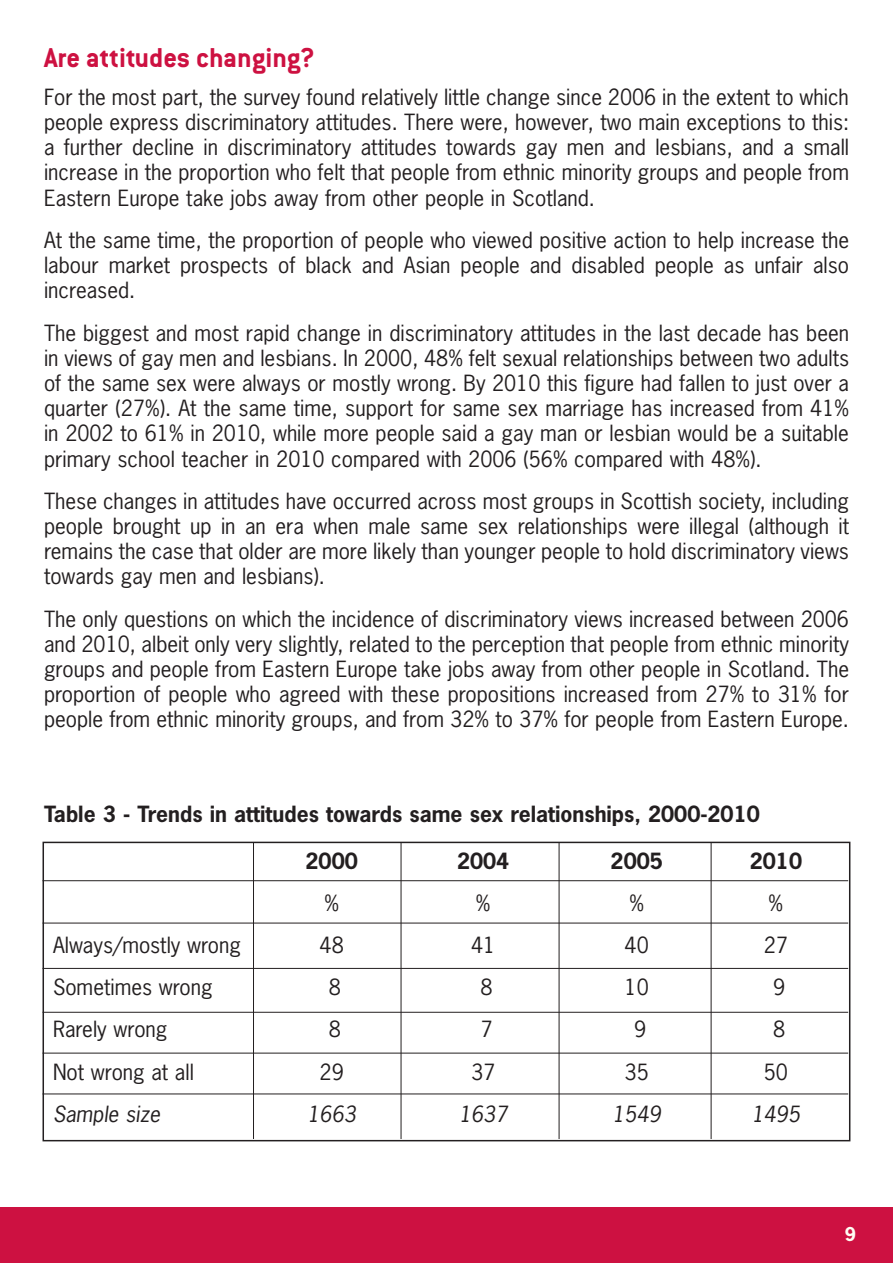
<style>
.page{position:relative;width:893px;height:1263px;background:#fff}
.page>*{position:absolute;margin:0;border:0;box-sizing:border-box;transform-origin:0 0}
.t1{font:700 30px "Conduit OSITC";color:#cd1141}
.t2{font:21px/25.2px "News Gothic";color:#231f20;text-align:justify}
.t3{font:700 21px "News Gothic";color:#231f20}
.t4{font:italic 21px "News Gothic";color:#231f20}
.t5{font:700 18px "News Gothic";color:#fffef4}
</style>
<div class="page">
<div style="left:0;top:1208px;width:893px;height:55px;background:#cd1141"></div>
<div style="left:43px;top:842px;width:807px;height:299px;border:2px solid #231f20"></div>
<hr style="left:43px;top:880px;width:805px;height:1px;background:#231f20">
<hr style="left:43px;top:923px;width:805px;height:1px;background:#231f20">
<hr style="left:43px;top:968px;width:805px;height:1px;background:#231f20">
<hr style="left:43px;top:1012px;width:805px;height:1px;background:#231f20">
<hr style="left:43px;top:1053px;width:805px;height:1px;background:#231f20">
<hr style="left:43px;top:1093px;width:805px;height:1px;background:#231f20">
<hr style="left:711px;top:842px;width:1px;height:297px;background:#231f20">
<hr style="left:559px;top:842px;width:1px;height:297px;background:#231f20">
<hr style="left:401px;top:842px;width:1px;height:297px;background:#231f20">
<hr style="left:253px;top:842px;width:1px;height:297px;background:#231f20">
<h1 class="t1" style="left:44px;top:48px;width:272px">Are attitudes changing?</h1>
<p class="t2" style="left:44px;top:85px;width:807px">For the most part, the survey found relatively little change since 2006 in the extent to which people express discriminatory attitudes. There were, however, two main exceptions to this: a further decline in discriminatory attitudes towards gay men and lesbians, and a small increase in the proportion who felt that people from ethnic minority groups and people from Eastern Europe take jobs away from other people in Scotland.</p>
<p class="t2" style="left:44px;top:228px;width:807px">At the same time, the proportion of people who viewed positive action to help increase the labour market prospects of black and Asian people and disabled people as unfair also increased.</p>
<p class="t2" style="left:44px;top:321px;width:807px">The biggest and most rapid change in discriminatory attitudes in the last decade has been in views of gay men and lesbians. In 2000, 48% felt sexual relationships between two adults of the same sex were always or mostly wrong. By 2010 this figure had fallen to just over a quarter (27%). At the same time, support for same sex marriage has increased from 41% in 2002 to 61% in 2010, while more people said a gay man or lesbian would be a suitable primary school teacher in 2010 compared with 2006 (56% compared with 48%).</p>
<p class="t2" style="left:44px;top:489px;width:807px">These changes in attitudes have occurred across most groups in Scottish society, including people brought up in an era when male same sex relationships were illegal (although it remains the case that older are more likely than younger people to hold discriminatory views towards gay men and lesbians).</p>
<p class="t2" style="left:44px;top:607px;width:807px">The only questions on which the incidence of discriminatory views increased between 2006 and 2010, albeit only very slightly, related to the perception that people from ethnic minority groups and people from Eastern Europe take jobs away from other people in Scotland. The proportion of people who agreed with these propositions increased from 27% to 31% for people from ethnic minority groups, and from 32% to 37% for people from Eastern Europe.</p>
<p class="t3" style="left:44px;top:802px;width:717px">Table 3 - Trends in attitudes towards same sex relationships, 2000-2010</p>
<p class="t3" style="left:306px;top:849px;width:54px">2000</p>
<p class="t3" style="left:457px;top:849px;width:54px">2004</p>
<p class="t3" style="left:611px;top:849px;width:54px">2005</p>
<p class="t3" style="left:750px;top:849px;width:54px">2010</p>
<p class="t2" style="left:324px;top:891px;width:16px">%</p>
<p class="t2" style="left:476px;top:891px;width:16px">%</p>
<p class="t2" style="left:629px;top:891px;width:16px">%</p>
<p class="t2" style="left:769px;top:891px;width:16px">%</p>
<p class="t2" style="left:53px;top:933px;width:190px">Always/mostly wrong</p>
<p class="t2" style="left:320px;top:933px;width:26px">48</p>
<p class="t2" style="left:471px;top:933px;width:26px">41</p>
<p class="t2" style="left:625px;top:933px;width:26px">40</p>
<p class="t2" style="left:764px;top:933px;width:26px">27</p>
<p class="t2" style="left:53px;top:975px;width:161px">Sometimes wrong</p>
<p class="t2" style="left:329px;top:975px;width:14px">8</p>
<p class="t2" style="left:480px;top:975px;width:14px">8</p>
<p class="t2" style="left:625px;top:975px;width:26px">10</p>
<p class="t2" style="left:773px;top:975px;width:14px">9</p>
<p class="t2" style="left:53px;top:1017px;width:116px">Rarely wrong</p>
<p class="t2" style="left:329px;top:1017px;width:14px">8</p>
<p class="t2" style="left:480px;top:1017px;width:14px">7</p>
<p class="t2" style="left:634px;top:1017px;width:14px">9</p>
<p class="t2" style="left:773px;top:1017px;width:14px">8</p>
<p class="t2" style="left:53px;top:1060px;width:142px">Not wrong at all</p>
<p class="t2" style="left:320px;top:1060px;width:26px">29</p>
<p class="t2" style="left:471px;top:1060px;width:26px">37</p>
<p class="t2" style="left:625px;top:1060px;width:26px">35</p>
<p class="t2" style="left:764px;top:1060px;width:26px">50</p>
<p class="t4" style="left:53px;top:1102px;width:109px">Sample size</p>
<p class="t4" style="left:307px;top:1102px;width:50px">1663</p>
<p class="t4" style="left:459px;top:1102px;width:50px">1637</p>
<p class="t4" style="left:612px;top:1102px;width:50px">1549</p>
<p class="t4" style="left:752px;top:1102px;width:50px">1495</p>
<p class="t5" style="left:845px;top:1224px;width:13px">9</p>
</div>
